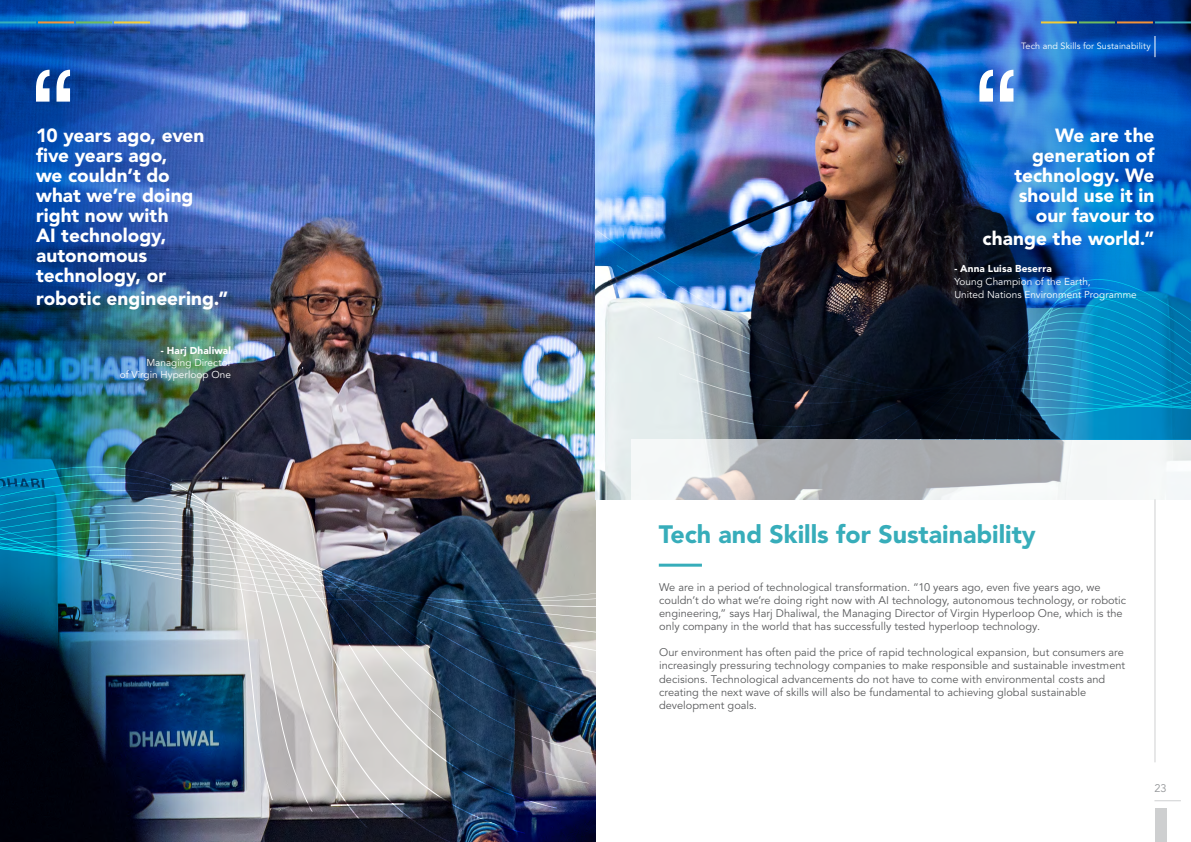
<style>
.page{position:relative;width:1191px;height:842px;background:#fff}
.page>*{position:absolute;margin:0;border:0;box-sizing:border-box;transform-origin:0 0}
.Head-Head{font:900 25px "Avenir LT Std";color:#37adba}
.Sub-Headline_Body{font:900 19px/20px "Avenir LT Std";color:#fff}
.Body_Text_1{font:11px/13px "Avenir LT Std";color:#58595b}
.t1{font:11px "Avenir LT Std";color:#939598}
.Sub-Headline_Body-2{font:10px "Avenir LT Std";letter-spacing:.005em;color:#fff}
.Sub-Headline_Body-3{font:900 10px "Avenir LT Std";letter-spacing:.015em;color:#fff}
.Quotation_12{font:9px "Avenir LT Std";letter-spacing:.01em;color:#fff}
</style>
<div class="page">
<img style="left:247px;top:0;width:348px;height:842px">
<img style="left:0;top:0;width:247px;height:429px">
<hr style="left:0;top:21px;width:36px;height:2px;background:#37adba">
<hr style="left:76px;top:21px;width:36px;height:2px;background:#70ba5d">
<hr style="left:38px;top:21px;width:36px;height:2px;background:#f19239">
<hr style="left:114px;top:21px;width:36px;height:2px;background:#f4cc37">
<svg style="left:0;top:833px;width:493px;height:9px;background:#212433"></svg>
<img style="left:0;top:808px;width:525px;height:25px">
<img style="left:0;top:783px;width:557px;height:25px">
<svg style="left:0;top:758px;width:589px;height:25px;background:#5a5f70"></svg>
<svg style="left:0;top:734px;width:595px;height:24px;background:#5c6778"></svg>
<svg style="left:0;top:709px;width:595px;height:25px;background:#4d5b6f"></svg>
<svg style="left:0;top:685px;width:595px;height:24px;background:#4c5e72"></svg>
<svg style="left:0;top:663px;width:595px;height:22px;background:#647585"></svg>
<svg style="left:0;top:646px;width:595px;height:17px;background:#788998"></svg>
<img style="left:0;top:631px;width:595px;height:15px">
<img style="left:0;top:620px;width:595px;height:11px">
<img style="left:0;top:429px;width:595px;height:189px">
<svg style="left:36px;top:70px;width:34px;height:32px"></svg>
<img style="left:595px;top:0;width:204px;height:499px">
<svg style="left:631px;top:439px;width:560px;height:60px"></svg>
<hr style="left:659px;top:564px;width:43px;height:3px;background:#37adba">
<img style="left:799px;top:0;width:392px;height:230px">
<svg style="left:979px;top:70px;width:34px;height:32px"></svg>
<hr style="left:1041px;top:21px;width:36px;height:2px;background:#f4cc37">
<hr style="left:1117px;top:21px;width:36px;height:2px;background:#f19239">
<hr style="left:1079px;top:21px;width:36px;height:2px;background:#70ba5d">
<hr style="left:1155px;top:21px;width:36px;height:2px;background:#37adba">
<svg style="left:1154px;top:36px;width:1px;height:21px"></svg>
<svg style="left:700px;top:429px;width:491px;height:10px;background:#174058"></svg>
<svg style="left:678px;top:425px;width:513px;height:4px;background:#204960"></svg>
<img style="left:596px;top:230px;width:595px;height:195px">
<hr style="left:1154px;top:499px;width:1px;height:263px;background:#939598">
<div style="left:1155px;top:808px;width:11px;height:33px;background:#cecfd0"></div>
<svg style="left:1154px;top:800px;width:26px;height:1px"></svg>
<p class="Sub-Headline_Body" style="left:36px;top:126px;width:170px">10 years ago, even five years ago,<br>we couldn’t do what we’re doing right now with<br>AI technology, autonomous technology, or</p>
<p class="Sub-Headline_Body" style="left:36px;top:288px;width:194px">robotic engineering.”</p>
<p class="Sub-Headline_Body-3" style="left:161px;top:344px;width:72px">- Harj Dhaliwal</p>
<p class="Sub-Headline_Body-2" style="left:146px;top:357px;width:86px">Managing Director</p>
<p class="Sub-Headline_Body-2" style="left:120px;top:369px;width:113px">of Virgin Hyperloop One</p>
<p class="Quotation_12" style="left:1021px;top:41px;width:131px">Tech and Skills for Sustainability</p>
<p class="Sub-Headline_Body" style="left:1014px;top:126px;width:141px;text-align:right">We are the generation of technology. We should use it in our favour to</p>
<p class="Sub-Headline_Body" style="left:982px;top:228px;width:173px">change the world.”</p>
<p class="Sub-Headline_Body-3" style="left:954px;top:263px;width:99px">- Anna Luisa Beserra</p>
<p class="Sub-Headline_Body-2" style="left:954px;top:276px;width:138px">Young Champion of the Earth,</p>
<p class="Sub-Headline_Body-2" style="left:954px;top:289px;width:184px">United Nations Environment Programme</p>
<p class="Head-Head" style="left:659px;top:519px;width:378px">Tech and Skills for Sustainability</p>
<p class="Body_Text_1" style="left:659px;top:581px;width:468px">We are in a period of technological transformation. “10 years ago, even five years ago, we couldn’t do what we’re doing right now with AI technology, autonomous technology, or robotic engineering,” says Harj Dhaliwal, the Managing Director of Virgin Hyperloop One, which is the only company in the world that has successfully tested hyperloop technology.</p>
<p class="Body_Text_1" style="left:659px;top:646px;width:467px">Our environment has often paid the price of rapid technological expansion, but consumers are increasingly pressuring technology companies to make responsible and sustainable investment decisions. Technological advancements do not have to come with environmental costs and creating the next wave of skills will also be fundamental to achieving global sustainable development goals.</p>
<p class="t1" style="left:1154px;top:782px;width:14px">23</p>
</div>
